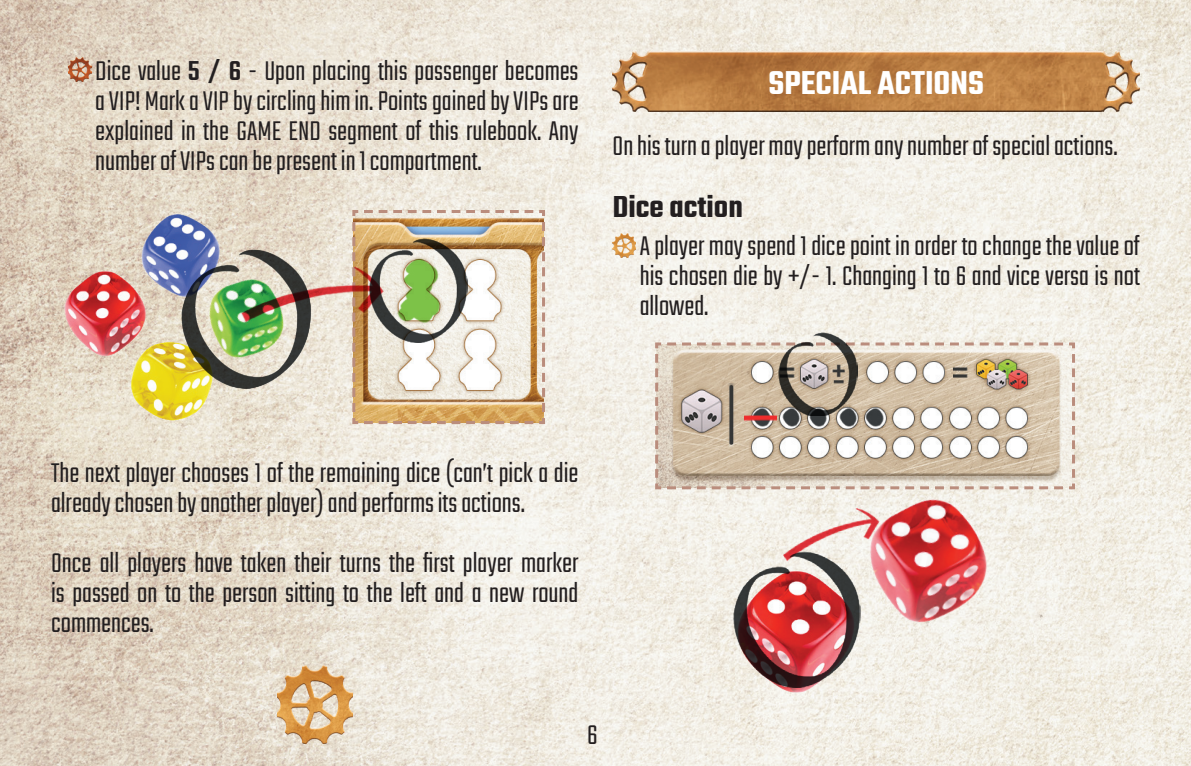
<style>
.page{position:relative;width:1191px;height:766px;background:#fff}
.page>*{position:absolute;margin:0;border:0;box-sizing:border-box;transform-origin:0 0}
.t1{font:600 36px "Teko";color:#fff}
.t2{font:600 33px "Teko";color:#231f20}
.t3{font:300 30px/30px "Teko";color:#231f20;text-align:justify}
.s1{font-weight:500}
</style>
<div class="page">
<img style="left:0;top:0;width:1191px;height:765px">
<img style="left:727px;top:561px;width:137px;height:140px">
<img style="left:844px;top:490px;width:161px;height:150px">
<img style="left:68px;top:58px;width:23px;height:24px">
<img style="left:612px;top:233px;width:24px;height:24px">
<svg style="left:653px;top:341px;width:423px;height:149px;background:#d3c4b1"></svg>
<img style="left:753px;top:408px;width:17px;height:19px">
<img style="left:782px;top:416px;width:18px;height:11px">
<img style="left:809px;top:416px;width:17px;height:11px">
<img style="left:839px;top:416px;width:17px;height:11px">
<img style="left:865px;top:408px;width:18px;height:19px">
<svg style="left:351px;top:208px;width:195px;height:217px"></svg>
<img style="left:370px;top:239px;width:97px;height:103px">
<img style="left:612px;top:51px;width:527px;height:60px">
<img style="left:277px;top:665px;width:75px;height:78px">
<img style="left:48px;top:198px;width:259px;height:238px">
<img style="left:181px;top:250px;width:130px;height:138px">
<img style="left:237px;top:262px;width:148px;height:65px">
<img style="left:773px;top:502px;width:111px;height:63px">
<img style="left:733px;top:551px;width:128px;height:136px">
<img style="left:778px;top:332px;width:79px;height:84px">
<img style="left:744px;top:416px;width:32px;height:9px">
<p class="t3" style="left:95px;top:57px;width:485px">Dice value <span class="s1">5 / 6</span> - Upon placing this passenger becomes a VIP! Mark a VIP by circling him in. Points gained by VIPs are explained in the GAME END segment of this rulebook. Any number of VIPs can be present in 1 compartment.</p>
<p class="t1" style="left:768px;top:61px;width:217px">SPECIAL ACTIONS</p>
<p class="t3" style="left:612px;top:133px;width:506px">On his turn a player may perform any number of special actions.</p>
<p class="t2" style="left:612px;top:186px;width:132px">Dice action</p>
<p class="t3" style="left:639px;top:233px;width:502px">A player may spend 1 dice point in order to change the value of his chosen die by +/- 1. Changing 1 to 6 and vice versa is not allowed.</p>
<p class="t3" style="left:51px;top:460px;width:529px">The next player chooses 1 of the remaining dice (can’t pick a die already chosen by another player) and performs its actions.</p>
<p class="t3" style="left:51px;top:550px;width:529px">Once all players have taken their turns the first player marker is passed on to the person sitting to the left and a new round commences.</p>
<p class="t3" style="left:587px;top:721px;width:12px">6</p>
</div>
